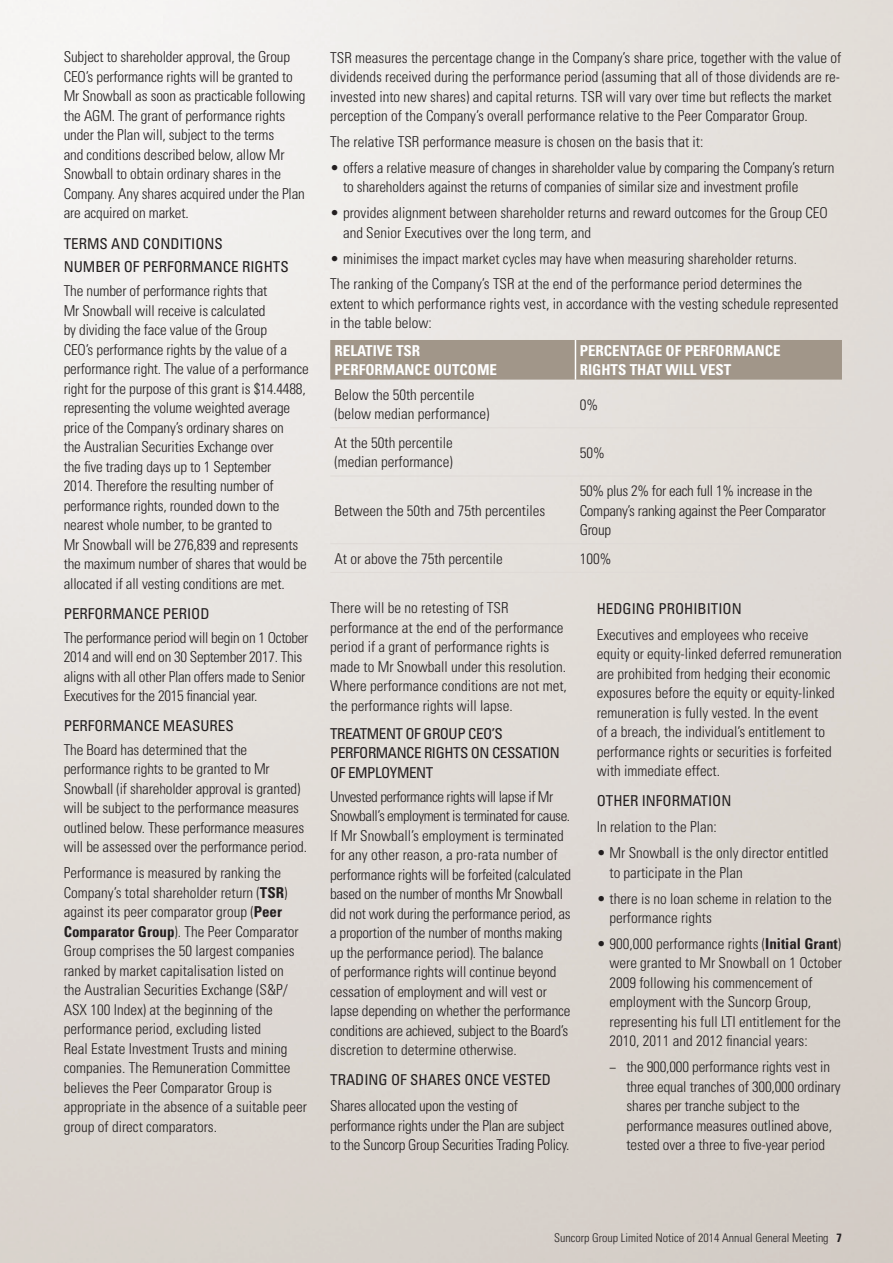
<style>
.page{position:relative;width:893px;height:1263px;background:#fff}
.page>*{position:absolute;margin:0;border:0;box-sizing:border-box;transform-origin:0 0}
.t1{font:300 condensed 15px/19.5px "Univers";color:#231f20}
.t2{font:300 condensed 15px/19.5px "Univers";letter-spacing:-.02em;color:#231f20}
.t3{font:condensed 15px/23.7px "Univers";color:#231f20}
.t4{font:700 condensed 15px/19.5px "Univers";color:#fff}
.t5{font:condensed 15px/19.5px "Univers";letter-spacing:-.03em;color:#231f20}
.t6{font:300 condensed 12px "Univers";color:#231f20}
.s1{font-weight:700}
</style>
<div class="page">
<div style="left:330px;top:340px;width:512px;height:40px;background:#a19689"></div>
<hr style="left:575px;top:340px;width:1px;height:40px;background:#fff">
<hr style="left:330px;top:427px;width:245px;height:1px;background:#dfdad6">
<hr style="left:575px;top:427px;width:267px;height:1px;background:#dfdad6">
<hr style="left:330px;top:476px;width:245px;height:1px;background:#dfdad6">
<hr style="left:575px;top:476px;width:267px;height:1px;background:#dfdad6">
<hr style="left:330px;top:543px;width:245px;height:1px;background:#dfdad6">
<hr style="left:575px;top:543px;width:267px;height:1px;background:#dfdad6">
<hr style="left:330px;top:572px;width:245px;height:1px;background:#dfdad6">
<hr style="left:575px;top:572px;width:267px;height:1px;background:#dfdad6">
<p class="t1" style="left:64px;top:47px;width:243px">Subject to shareholder approval, the Group CEO’s performance rights will be granted to Mr Snowball as soon as practicable following the AGM. The grant of performance rights under the Plan will, subject to the terms<br>and conditions described below, allow Mr Snowball to obtain ordinary shares in the Company. Any shares acquired under the Plan are acquired on market.</p>
<p class="t3" style="left:64px;top:231px;width:227px">TERMS AND CONDITIONS<br>NUMBER OF PERFORMANCE RIGHTS</p>
<p class="t1" style="left:64px;top:281px;width:246px">The number of performance rights that<br>Mr Snowball will receive is calculated<br>by dividing the face value of the Group<br>CEO’s performance rights by the value of a performance right. The value of a performance right for the purpose of this grant is $14.4488, representing the volume weighted average price of the Company’s ordinary shares on<br>the Australian Securities Exchange over<br>the five trading days up to 1 September<br>2014. Therefore the resulting number of performance rights, rounded down to the nearest whole number, to be granted to<br>Mr Snowball will be 276,839 and represents the maximum number of shares that would be allocated if all vesting conditions are met.</p>
<p class="t3" style="left:64px;top:601px;width:147px">PERFORMANCE PERIOD</p>
<p class="t2" style="left:64px;top:627px;width:246px">The performance period will begin on 1 October 2014 and will end on 30 September 2017. This aligns with all other Plan offers made to Senior Executives for the 2015 financial year.</p>
<p class="t3" style="left:64px;top:714px;width:172px">PERFORMANCE MEASURES</p>
<p class="t1" style="left:64px;top:740px;width:245px">The Board has determined that the performance rights to be granted to Mr Snowball (if shareholder approval is granted) will be subject to the performance measures outlined below. These performance measures will be assessed over the performance period.</p>
<p class="t1" style="left:64px;top:863px;width:245px">Performance is measured by ranking the Company’s total shareholder return (<span class="s1">TSR</span>) against its peer comparator group (<span class="s1">Peer Comparator Group</span>). The Peer Comparator Group comprises the 50 largest companies ranked by market capitalisation listed on<br>the Australian Securities Exchange (S&amp;P/ ASX 100 Index) at the beginning of the performance period, excluding listed<br>Real Estate Investment Trusts and mining companies. The Remuneration Committee believes the Peer Comparator Group is appropriate in the absence of a suitable peer group of direct comparators.</p>
<p class="t1" style="left:330px;top:47px;width:512px">TSR measures the percentage change in the Company’s share price, together with the value of dividends received during the performance period (assuming that all of those dividends are re&shy;invested into new shares) and capital returns. TSR will vary over time but reflects the market perception of the Company’s overall performance relative to the Peer Comparator Group.</p>
<p class="t1" style="left:330px;top:132px;width:375px">The relative TSR performance measure is chosen on the basis that it:</p>
<p class="t1" style="left:343px;top:158px;width:493px;text-indent:-13px">• offers a relative measure of changes in shareholder value by comparing the Company’s return to shareholders against the returns of companies of similar size and investment profile</p>
<p class="t1" style="left:343px;top:203px;width:486px;text-indent:-13px">• provides alignment between shareholder returns and reward outcomes for the Group CEO and Senior Executives over the long term, and</p>
<p class="t1" style="left:330px;top:245px;width:473px;line-height:25.8px">• minimises the impact market cycles may have when measuring shareholder returns.<br>The ranking of the Company’s TSR at the end of the performance period determines the</p>
<p class="t1" style="left:330px;top:294px;width:510px">extent to which performance rights vest, in accordance with the vesting schedule represented in the table below:</p>
<p class="t4" style="left:334px;top:340px;width:164px">RELATIVE TSR<br>PERFORMANCE OUTCOME</p>
<p class="t4" style="left:580px;top:340px;width:202px">PERCENTAGE OF PERFORMANCE<br>RIGHTS THAT WILL VEST</p>
<p class="t1" style="left:334px;top:385px;width:156px">Below the 50th percentile (below median performance)</p>
<p class="t1" style="left:580px;top:394px;width:20px">0%</p>
<p class="t1" style="left:334px;top:433px;width:120px">At the 50th percentile (median performance)</p>
<p class="t1" style="left:580px;top:442px;width:26px">50%</p>
<p class="t1" style="left:334px;top:500px;width:212px">Between the 50th and 75th percentiles</p>
<p class="t2" style="left:580px;top:481px;width:248px">50% plus 2% for each full 1% increase in the<br>Company’s ranking against the Peer Comparator<br>Group</p>
<p class="t1" style="left:334px;top:549px;width:170px">At or above the 75th percentile</p>
<p class="t1" style="left:580px;top:549px;width:33px">100%</p>
<p class="t1" style="left:330px;top:598px;width:238px">There will be no retesting of TSR performance at the end of the performance period if a grant of performance rights is made to Mr Snowball under this resolution.<br>Where performance conditions are not met, the performance rights will lapse.</p>
<p class="t5" style="left:330px;top:723px;width:231px">TREATMENT OF GROUP CEO’S<br>PERFORMANCE RIGHTS ON CESSATION<br>OF EMPLOYMENT</p>
<p class="t2" style="left:330px;top:786px;width:242px">Unvested performance rights will lapse if Mr Snowball’s employment is terminated for cause.<br>If Mr Snowball’s employment is terminated for any other reason, a pro-rata number of performance rights will be forfeited (calculated based on the number of months Mr Snowball did not work during the performance period, as a proportion of the number of months making up the performance period). The balance<br>of performance rights will continue beyond cessation of employment and will vest or lapse depending on whether the performance conditions are achieved, subject to the Board’s discretion to determine otherwise.</p>
<p class="t3" style="left:330px;top:1068px;width:222px">TRADING OF SHARES ONCE VESTED</p>
<p class="t2" style="left:330px;top:1096px;width:241px">Shares allocated upon the vesting of performance rights under the Plan are subject to the Suncorp Group Securities Trading Policy.</p>
<p class="t3" style="left:597px;top:596px;width:147px">HEDGING PROHIBITION</p>
<p class="t1" style="left:597px;top:624px;width:247px">Executives and employees who receive equity or equity-linked deferred remuneration are prohibited from hedging their economic exposures before the equity or equity-linked remuneration is fully vested. In the event<br>of a breach, the individual’s entitlement to performance rights or securities is forfeited with immediate effect.</p>
<p class="t3" style="left:597px;top:789px;width:136px">OTHER INFORMATION</p>
<p class="t1" style="left:597px;top:817px;width:121px">In relation to the Plan:</p>
<p class="t1" style="left:609px;top:843px;width:221px;text-indent:-13px">• Mr Snowball is the only director entitled to participate in the Plan</p>
<p class="t1" style="left:609px;top:888px;width:224px;text-indent:-13px">• there is no loan scheme in relation to the performance rights</p>
<p class="t1" style="left:609px;top:934px;width:234px;text-indent:-13px">• 900,000 performance rights (<span class="s1">Initial Grant</span>) were granted to Mr Snowball on 1 October 2009 following his commencement of employment with the Suncorp Group, representing his full LTI entitlement for the 2010, 2011 and 2012 financial years:</p>
<p class="t1" style="left:626px;top:1057px;width:216px;text-indent:-17px">− the 900,000 performance rights vest in three equal tranches of 300,000 ordinary shares per tranche subject to the performance measures outlined above, tested over a three to five-year period</p>
<p class="t6" style="left:554px;top:1230px;width:289px">Suncorp Group Limited Notice of 2014 Annual General Meeting <span class="s1">7</span></p>
</div>
